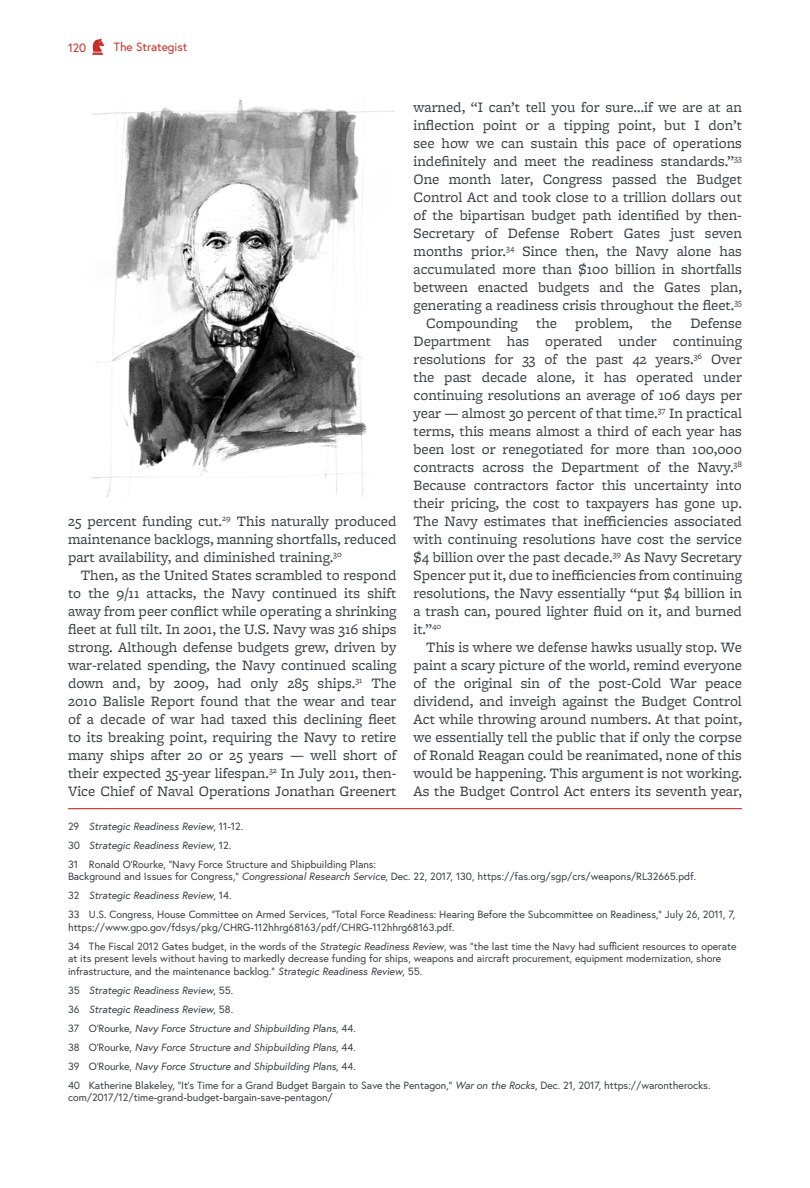
<style>
.page{position:relative;width:810px;height:1188px;background:#fff}
.page>*{position:absolute;margin:0;border:0;box-sizing:border-box;transform-origin:0 0}
.t1{font:15px/18px "Freight Micro Pro";color:#3a4048;text-align:justify}
.t2{font:12px "Europa";color:#ca2d27}
.t3{font:10.5px/18.9px "Europa";color:#3a4048}
.t4{font:italic 10.5px/18.9px "Europa";color:#3a4048}
.s1{font-style:italic}
.s2{font-style:normal}
</style>
<div class="page">
<svg style="left:92px;top:39px;width:12px;height:16px"></svg>
<hr style="left:68px;top:808px;width:674px;height:1px;background:#ca2d27">
<img style="left:91px;top:99px;width:304px;height:398px">
<p class="t2" style="left:68px;top:41px;width:20px">120</p>
<p class="t2" style="left:114px;top:39px;width:75px">The Strategist</p>
<p class="t1" style="left:414px;top:97px;width:330px">warned, “I can’t tell you for sure…if we are at an</p>
<p class="t1" style="left:414px;top:115px;width:330px">inflection point or a tipping point, but I don’t</p>
<p class="t1" style="left:414px;top:133px;width:330px">see how we can sustain this pace of operations</p>
<p class="t1" style="left:414px;top:151px;width:330px">indefinitely and meet the readiness standards.”<sup>33</sup></p>
<p class="t1" style="left:413px;top:169px;width:330px">One month later, Congress passed the Budget</p>
<p class="t1" style="left:413px;top:187px;width:330px">Control Act and took close to a trillion dollars out</p>
<p class="t1" style="left:413px;top:205px;width:330px">of the bipartisan budget path identified by then-</p>
<p class="t1" style="left:413px;top:223px;width:330px">Secretary of Defense Robert Gates just seven</p>
<p class="t1" style="left:413px;top:241px;width:330px">months prior.<sup>34</sup> Since then, the Navy alone has</p>
<p class="t1" style="left:414px;top:259px;width:330px">accumulated more than $100 billion in shortfalls</p>
<p class="t1" style="left:414px;top:277px;width:330px">between enacted budgets and the Gates plan,</p>
<p class="t1" style="left:414px;top:295px;width:330px">generating a readiness crisis throughout the fleet.<sup>35</sup></p>
<p class="t1" style="left:426px;top:313px;width:317px">Compounding the problem, the Defense</p>
<p class="t1" style="left:414px;top:331px;width:330px">Department has operated under continuing</p>
<p class="t1" style="left:414px;top:349px;width:330px">resolutions for 33 of the past 42 years.<sup>36</sup> Over</p>
<p class="t1" style="left:414px;top:367px;width:330px">the past decade alone, it has operated under</p>
<p class="t1" style="left:414px;top:385px;width:330px">continuing resolutions an average of 106 days per</p>
<p class="t1" style="left:414px;top:403px;width:330px">year — almost 30 percent of that time.<sup>37</sup> In practical</p>
<p class="t1" style="left:414px;top:421px;width:330px">terms, this means almost a third of each year has</p>
<p class="t1" style="left:414px;top:439px;width:330px">been lost or renegotiated for more than 100,000</p>
<p class="t1" style="left:414px;top:457px;width:330px">contracts across the Department of the Navy.<sup>38</sup></p>
<p class="t1" style="left:413px;top:475px;width:330px">Because contractors factor this uncertainty into</p>
<p class="t1" style="left:413px;top:493px;width:330px">their pricing, the cost to taxpayers has gone up.</p>
<p class="t1" style="left:413px;top:511px;width:330px">The Navy estimates that inefficiencies associated</p>
<p class="t1" style="left:413px;top:529px;width:330px">with continuing resolutions have cost the service</p>
<p class="t1" style="left:413px;top:547px;width:330px">$4 billion over the past decade.<sup>39</sup> As Navy Secretary</p>
<p class="t1" style="left:414px;top:565px;width:330px">Spencer put it, due to inefficiencies from continuing</p>
<p class="t1" style="left:414px;top:583px;width:330px">resolutions, the Navy essentially “put $4 billion in</p>
<p class="t1" style="left:414px;top:601px;width:330px">a trash can, poured lighter fluid on it, and burned</p>
<p class="t1" style="left:414px;top:619px;width:29px">it.”<sup>40</sup></p>
<p class="t1" style="left:426px;top:637px;width:317px">This is where we defense hawks usually stop. We</p>
<p class="t1" style="left:414px;top:655px;width:330px">paint a scary picture of the world, remind everyone</p>
<p class="t1" style="left:414px;top:673px;width:330px">of the original sin of the post-Cold War peace</p>
<p class="t1" style="left:414px;top:691px;width:330px">dividend, and inveigh against the Budget Control</p>
<p class="t1" style="left:414px;top:709px;width:330px">Act while throwing around numbers. At that point,</p>
<p class="t1" style="left:414px;top:727px;width:330px">we essentially tell the public that if only the corpse</p>
<p class="t1" style="left:414px;top:745px;width:330px">of Ronald Reagan could be reanimated, none of this</p>
<p class="t1" style="left:414px;top:763px;width:330px">would be happening. This argument is not working.</p>
<p class="t1" style="left:414px;top:781px;width:330px">As the Budget Control Act enters its seventh year,</p>
<p class="t1" style="left:68px;top:511px;width:330px">25 percent funding cut.<sup>29</sup> This naturally produced maintenance backlogs, manning shortfalls, reduced part availability, and diminished training.<sup>30</sup></p>
<p class="t1" style="left:68px;top:565px;width:330px;text-indent:13px">Then, as the United States scrambled to respond to the 9/11 attacks, the Navy continued its shift away from peer conflict while operating a shrinking fleet at full tilt. In 2001, the U.S. Navy was 316 ships strong. Although defense budgets grew, driven by war-related spending, the Navy continued scaling down and, by 2009, had only 285 ships.<sup>31</sup> The 2010 Balisle Report found that the wear and tear of a decade of war had taxed this declining fleet to its breaking point, requiring the Navy to retire many ships after 20 or 25 years — well short of their expected 35-year lifespan.<sup>32</sup> In July 2011, then-Vice Chief of Naval Operations Jonathan Greenert</p>
<p class="t3" style="left:68px;top:816px;width:310px">29 <span class="s1">Strategic Readiness Review</span>, 11-12.<br>30 <span class="s1">Strategic Readiness Review</span>, 12.<br>31 Ronald O’Rourke, “Navy Force Structure and Shipbuilding Plans:</p>
<p class="t3" style="left:68px;top:867px;width:669px">Background and Issues for Congress,” <span class="s1">Congressional Research Service</span>, Dec. 22, 2017, 130, https://fas.org/sgp/crs/weapons/RL32665.pdf.<br>32 <span class="s1">Strategic Readiness Review</span>, 14.<br>33 U.S. Congress, House Committee on Armed Services, “Total Force Readiness: Hearing Before the Subcommittee on Readiness,” July 26, 2011, 7,</p>
<p class="t3" style="left:68px;top:918px;width:670px">https://www.gpo.gov/fdsys/pkg/CHRG-112hhrg68163/pdf/CHRG-112hhrg68163.pdf.<br>34 The Fiscal 2012 Gates budget, in the words of the <span class="s1">Strategic Readiness Review</span>, was “the last time the Navy had sufficient resources to operate</p>
<p class="t3" style="left:68px;top:952px;width:655px;line-height:12.6px">at its present levels without having to markedly decrease funding for ships, weapons and aircraft procurement, equipment modernization, shore infrastructure, and the maintenance backlog.” <span class="s1">Strategic Readiness Review</span>, 55.</p>
<p class="t4" style="left:68px;top:981px;width:644px"><span class="s2">35</span> Strategic Readiness Review<span class="s2">, 55.<br>36</span> Strategic Readiness Review<span class="s2">, 58.<br>37 O’Rourke,</span> Navy Force Structure and Shipbuilding Plans<span class="s2">, 44.<br>38 O’Rourke,</span> Navy Force Structure and Shipbuilding Plans<span class="s2">, 44.<br>39 O’Rourke,</span> Navy Force Structure and Shipbuilding Plans<span class="s2">, 44.<br>40 Katherine Blakeley, “It’s Time for a Grand Budget Bargain to Save the Pentagon,”</span> War on the Rocks<span class="s2">, Dec. 21, 2017, https://warontherocks.</span></p>
<p class="t3" style="left:68px;top:1088px;width:266px">com/2017/12/time-grand-budget-bargain-save-pentagon/</p>
</div>
